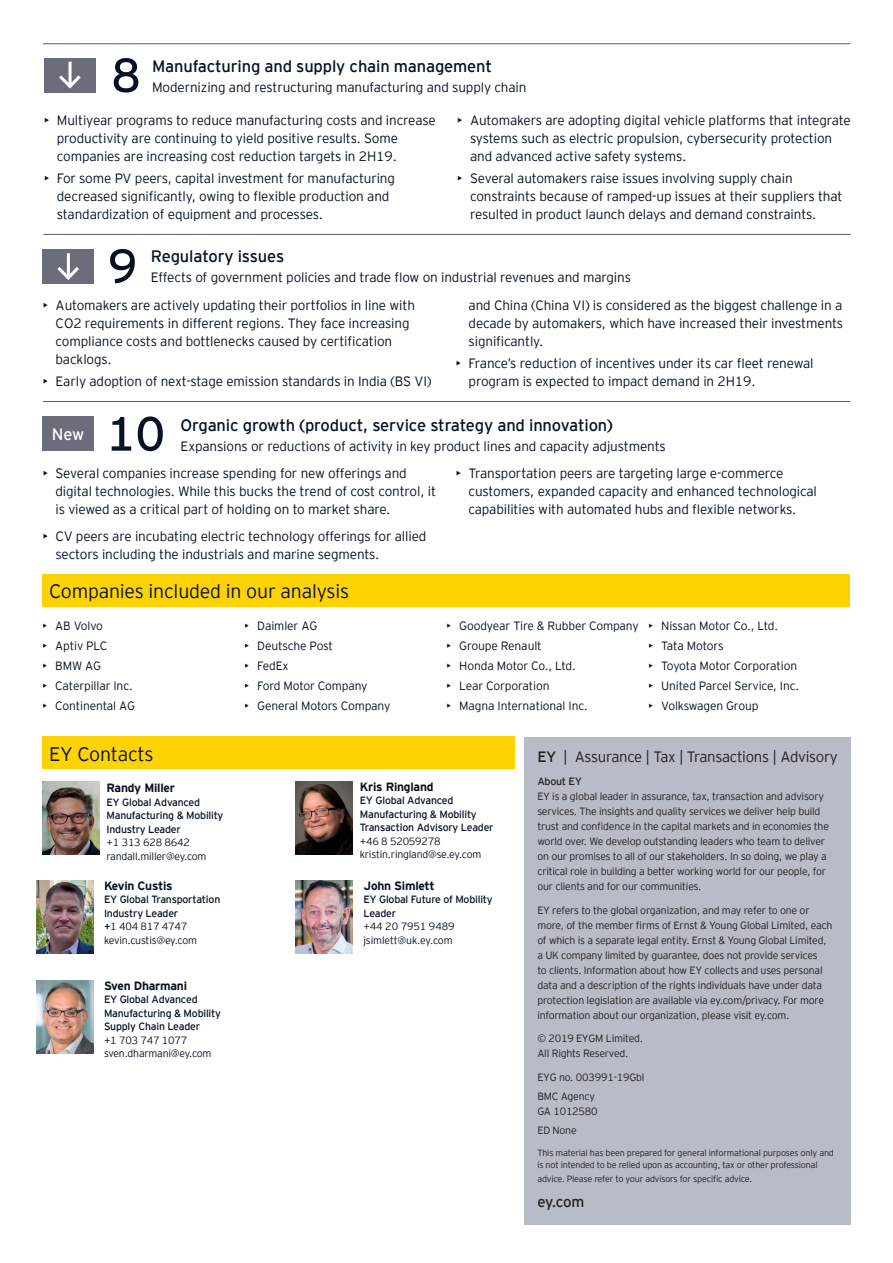
<style>
.page{position:relative;width:893px;height:1263px;background:#fff}
.page>*{position:absolute;margin:0;border:0;box-sizing:border-box;transform-origin:0 0}
.t1{font:300 19.5px "EY Interstate";letter-spacing:-.01em;color:#071224}
.t2{font:16.5px "EY Interstate";letter-spacing:-.01em;color:#071224}
.t3{font:16.5px "EY Interstate";color:#fff}
.t4{font:300 15px "EY Interstate";letter-spacing:-.02em;color:#231f20}
.t5{font:15px "EY Interstate";color:#231f20}
.t6{font:300 13.5px/18px "EY Interstate";letter-spacing:-.01em;color:#071224}
.t7{font:300 12px "EY Interstate";letter-spacing:-.01em;color:#071224}
.t8{font:700 12px "EY Interstate";letter-spacing:-.02em;color:#071224}
.t9{font:300 10.5px/15px "EY Interstate";letter-spacing:-.02em;color:#231f20}
.t10{font:10.5px/13.5px "EY Interstate";letter-spacing:-.02em;color:#071224}
.t11{font:300 10.5px/13.5px "EY Interstate";letter-spacing:-.02em;color:#071224}
.t12{font:10.5px "EY Interstate";letter-spacing:-.02em;color:#231f20}
.t13{font:300 9px/13.2px "EY Interstate";letter-spacing:-.02em;color:#231f20}
.s1{font-weight:400}
.s2{font-weight:300}
</style>
<div class="page">
<div style="left:43px;top:574px;width:807px;height:32px;background:#fed304"></div>
<div style="left:525px;top:737px;width:326px;height:488px;background:#b8bcc6"></div>
<svg style="left:110px;top:249px;width:25px;height:34px"></svg>
<hr style="left:43px;top:401px;width:807px;height:1px;background:#545f6b">
<hr style="left:43px;top:234px;width:808px;height:1px;background:#545f6b">
<div style="left:43px;top:250px;width:51px;height:34px;background:#6b6d7b"></div>
<hr style="left:67px;top:253px;width:3px;height:25px;background:#fff">
<svg style="left:57px;top:264px;width:22px;height:16px"></svg>
<svg style="left:112px;top:416px;width:51px;height:35px"></svg>
<hr style="left:43px;top:43px;width:807px;height:1px;background:#545f6b">
<svg style="left:114px;top:58px;width:24px;height:35px"></svg>
<div style="left:44px;top:58px;width:52px;height:35px;background:#6b6d7b"></div>
<hr style="left:69px;top:62px;width:3px;height:24px;background:#fff">
<svg style="left:59px;top:72px;width:22px;height:17px"></svg>
<div style="left:42px;top:416px;width:52px;height:34px;background:#6b6d7b"></div>
<div style="left:43px;top:737px;width:472px;height:32px;background:#fed304"></div>
<img style="left:42px;top:781px;width:58px;height:73px">
<img style="left:36px;top:880px;width:57px;height:73px">
<img style="left:296px;top:880px;width:57px;height:73px">
<img style="left:296px;top:781px;width:57px;height:73px">
<img style="left:36px;top:980px;width:57px;height:73px">
<p class="t2" style="left:152px;top:55px;width:341px">Manufacturing and supply chain management</p>
<p class="t6" style="left:152px;top:77px;width:376px">Modernizing and restructuring manufacturing and supply chain</p>
<p class="t6" style="left:57px;top:110px;width:380px;text-indent:-13px">• Multiyear programs to reduce manufacturing costs and increase productivity are continuing to yield positive results. Some companies are increasing cost reduction targets in 2H19.</p>
<p class="t6" style="left:57px;top:168px;width:340px;text-indent:-13px">• For some PV peers, capital investment for manufacturing decreased significantly, owing to flexible production and standardization of equipment and processes.</p>
<p class="t6" style="left:470px;top:110px;width:382px;text-indent:-13px">• Automakers are adopting digital vehicle platforms that integrate systems such as electric propulsion, cybersecurity protection and advanced active safety systems.</p>
<p class="t6" style="left:470px;top:168px;width:374px;text-indent:-13px">• Several automakers raise issues involving supply chain constraints because of ramped-up issues at their suppliers that resulted in product launch delays and demand constraints.</p>
<p class="t2" style="left:151px;top:245px;width:135px">Regulatory issues</p>
<p class="t6" style="left:151px;top:267px;width:482px">Effects of government policies and trade flow on industrial revenues and margins</p>
<p class="t6" style="left:56px;top:295px;width:361px;text-indent:-13px">• Automakers are actively updating their portfolios in line with CO2 requirements in different regions. They face increasing compliance costs and bottlenecks caused by certification backlogs.</p>
<p class="t6" style="left:43px;top:372px;width:390px">• Early adoption of next-stage emission standards in India (BS VI)</p>
<p class="t6" style="left:469px;top:295px;width:376px;text-align:justify">and China (China VI) is considered as the biggest challenge in a decade by automakers, which have increased their investments significantly.</p>
<p class="t6" style="left:469px;top:354px;width:346px;text-indent:-13px">• France’s reduction of incentives under its car fleet renewal program is expected to impact demand in 2H19.</p>
<p class="t2" style="left:181px;top:413px;width:433px">Organic growth (product, service strategy and innovation)</p>
<p class="t6" style="left:181px;top:436px;width:487px">Expansions or reductions of activity in key product lines and capacity adjustments</p>
<p class="t6" style="left:56px;top:464px;width:382px;text-indent:-13px">• Several companies increase spending for new offerings and digital technologies. While this bucks the trend of cost control, it is viewed as a critical part of holding on to market share.</p>
<p class="t6" style="left:56px;top:527px;width:372px;text-indent:-13px">• CV peers are incubating electric technology offerings for allied sectors including the industrials and marine segments.</p>
<p class="t3" style="left:52px;top:422px;width:34px">New</p>
<p class="t6" style="left:468px;top:464px;width:350px;text-indent:-13px">• Transportation peers are targeting large e-commerce customers, expanded capacity and enhanced technological capabilities with automated hubs and flexible networks.</p>
<h1 class="t1" style="left:49px;top:577px;width:302px">Companies included in our analysis</h1>
<p class="t7" style="left:43px;top:617px;width:62px">• AB Volvo</p>
<p class="t7" style="left:43px;top:637px;width:66px">• Aptiv PLC</p>
<p class="t7" style="left:43px;top:657px;width:60px">• BMW AG</p>
<p class="t7" style="left:43px;top:677px;width:92px">• Caterpillar Inc.</p>
<p class="t7" style="left:43px;top:697px;width:94px">• Continental AG</p>
<p class="t7" style="left:648px;top:617px;width:131px">• Nissan Motor Co., Ltd.</p>
<p class="t7" style="left:648px;top:637px;width:77px">• Tata Motors</p>
<p class="t7" style="left:648px;top:657px;width:150px">• Toyota Motor Corporation</p>
<p class="t7" style="left:648px;top:677px;width:152px">• United Parcel Service, Inc.</p>
<p class="t7" style="left:648px;top:697px;width:111px">• Volkswagen Group</p>
<p class="t4" style="left:537px;top:746px;width:302px"><span class="s1">EY</span> | Assurance | Tax | Transactions | Advisory</p>
<p class="t12" style="left:537px;top:774px;width:46px">About EY</p>
<p class="t9" style="left:537px;top:788px;width:293px">EY is a global leader in assurance, tax, transaction and advisory services. The insights and quality services we deliver help build trust and confidence in the capital markets and in economies the world over. We develop outstanding leaders who team to deliver on our promises to all of our stakeholders. In so doing, we play a critical role in building a better working world for our people, for our clients and for our communities.</p>
<p class="t9" style="left:537px;top:902px;width:297px">EY refers to the global organization, and may refer to one or more, of the member firms of Ernst &amp; Young Global Limited, each of which is a separate legal entity. Ernst &amp; Young Global Limited, a UK company limited by guarantee, does not provide services<br>to clients. Information about how EY collects and uses personal data and a description of the rights individuals have under data protection legislation are available via ey.com/privacy. For more information about our organization, please visit ey.com.</p>
<p class="t9" style="left:537px;top:1030px;width:107px">© 2019 EYGM Limited.<br>All Rights Reserved.</p>
<p class="t9" style="left:537px;top:1067px;width:109px;line-height:19.2px">EYG no. 003991-19Gbl<br>BMC Agency</p>
<p class="t9" style="left:537px;top:1101px;width:62px;line-height:19.2px">GA 1012580<br>ED None</p>
<p class="t13" style="left:537px;top:1145px;width:298px">This material has been prepared for general informational purposes only and is not intended to be relied upon as accounting, tax or other professional advice. Please refer to your advisors for specific advice.</p>
<p class="t5" style="left:537px;top:1191px;width:48px">ey.com</p>
<p class="t7" style="left:446px;top:617px;width:194px">• Goodyear Tire &amp; Rubber Company</p>
<p class="t7" style="left:446px;top:637px;width:97px">• Groupe Renault</p>
<p class="t7" style="left:446px;top:657px;width:131px">• Honda Motor Co., Ltd.</p>
<p class="t7" style="left:446px;top:677px;width:105px">• Lear Corporation</p>
<p class="t7" style="left:446px;top:697px;width:143px">• Magna International Inc.</p>
<p class="t7" style="left:244px;top:617px;width:74px">• Daimler AG</p>
<p class="t7" style="left:244px;top:637px;width:90px">• Deutsche Post</p>
<p class="t7" style="left:244px;top:657px;width:46px">• FedEx</p>
<p class="t7" style="left:244px;top:677px;width:125px">• Ford Motor Company</p>
<p class="t7" style="left:244px;top:697px;width:147px">• General Motors Company</p>
<h1 class="t1" style="left:49px;top:740px;width:106px">EY Contacts</h1>
<p class="t8" style="left:107px;top:779px;width:70px">Randy Miller</p>
<p class="t10" style="left:107px;top:794px;width:118px">EY Global Advanced<br>Manufacturing &amp; Mobility<br>Industry Leader</p>
<p class="t11" style="left:107px;top:835px;width:101px">+1 313 628 8642 randall.miller@ey.com</p>
<p class="t8" style="left:104px;top:877px;width:70px">Kevin Custis</p>
<p class="t10" style="left:104px;top:892px;width:118px">EY Global Transportation<br>Industry Leader<br>+<span class="s2">1 404 817 4747 kevin.custis@ey.com</span></p>
<p class="t8" style="left:360px;top:778px;width:75px">Kris Ringland</p>
<p class="t10" style="left:360px;top:793px;width:135px">EY Global Advanced<br>Manufacturing &amp; Mobility<br>Transaction Advisory Leader</p>
<p class="t11" style="left:360px;top:834px;width:123px">+46 8 52059278 kristin.ringland@se.ey.com</p>
<p class="t8" style="left:363px;top:877px;width:73px">John Simlett</p>
<p class="t10" style="left:363px;top:892px;width:131px">EY Global Future of Mobility<br>Leader</p>
<p class="t11" style="left:363px;top:919px;width:93px">+44 20 7951 9489 jsimlett@uk.ey.com</p>
<p class="t8" style="left:104px;top:977px;width:85px">Sven Dharmani</p>
<p class="t10" style="left:104px;top:992px;width:118px">EY Global Advanced<br>Manufacturing &amp; Mobility<br>Supply Chain Leader</p>
<p class="t11" style="left:104px;top:1033px;width:109px">+1 703 747 1077 sven.dharmani@ey.com</p>
</div>
